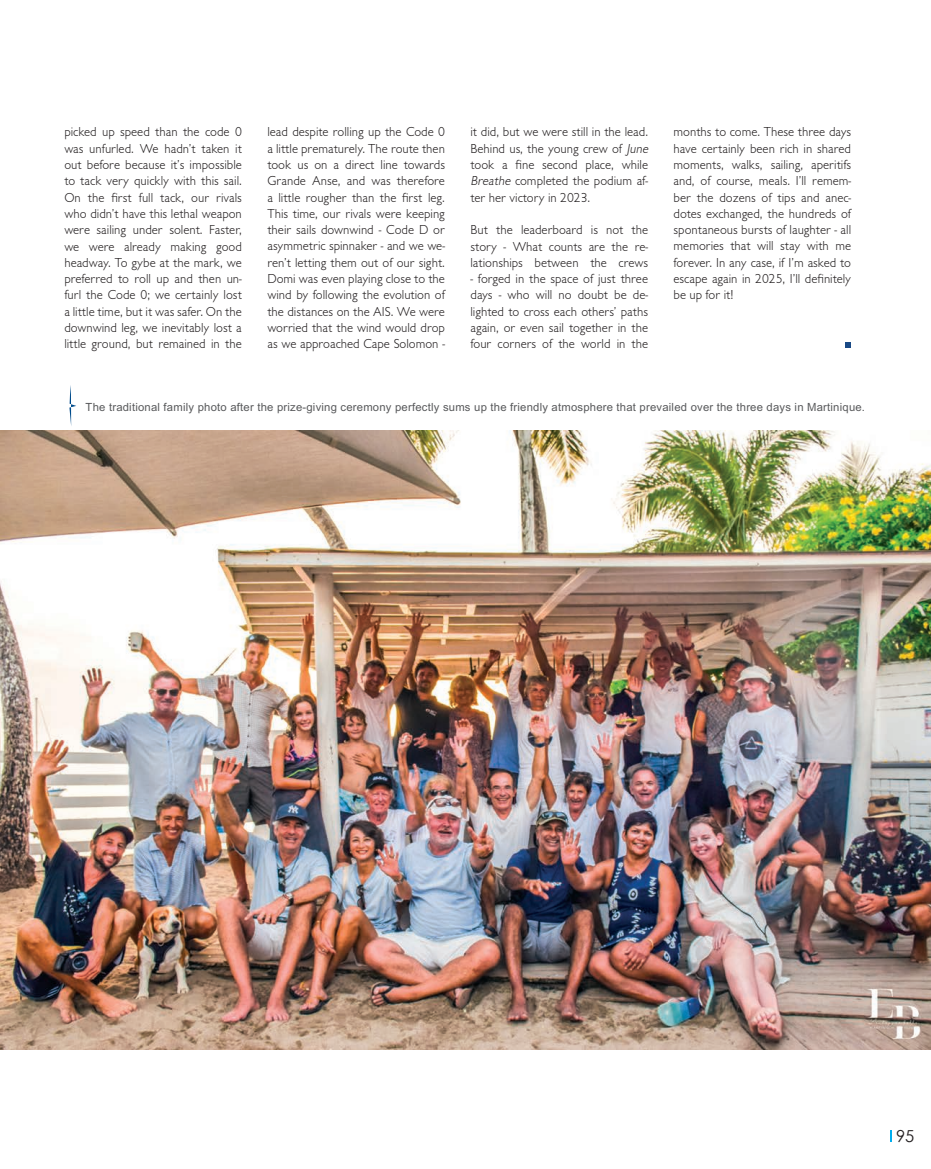
<style>
.page{position:relative;width:931px;height:1169px;background:#fff}
.page>*{position:absolute;margin:0;border:0;box-sizing:border-box;transform-origin:0 0}
.t1{font:16.5px "Century Gothic";color:#231f20}
.t2{font:300 13.5px/16.4px "Chantilly LH";color:#231f20;text-align:justify}
.t3{font:11.25px "M Arial";letter-spacing:.02em;color:#57585a}
.s1{font-style:italic}
</style>
<div class="page">
<svg style="left:890px;top:1131px;width:2px;height:11px"></svg>
<img style="left:1px;top:431px;width:930px;height:618px">
<svg style="left:69px;top:385px;width:7px;height:41px"></svg>
<svg style="left:845px;top:342px;width:5px;height:6px"></svg>
<p class="t2" style="left:64px;top:124px;width:179px">picked up speed than the code 0 was unfurled. We hadn’t taken it out before because it’s impossible to tack very quickly with this sail.<br>On the first full tack, our rivals who didn’t have this lethal weapon were sailing under solent. Faster, we were already making good headway. To gybe at the mark, we preferred to roll up and then un&shy;furl the Code 0; we certainly lost a little time, but it was safer. On the downwind leg, we inevitably lost a little ground, but remained in the</p>
<p class="t2" style="left:267px;top:124px;width:179px">lead despite rolling up the Code 0 a little prematurely. The route then took us on a direct line towards Grande Anse, and was therefore a little rougher than the first leg.<br>This time, our rivals were keeping their sails downwind - Code D or asymmetric spinnaker - and we we&shy;ren’t letting them out of our sight.<br>Domi was even playing close to the wind by following the evolution of the distances on the AIS. We were worried that the wind would drop as we approached Cape Solomon -</p>
<p class="t2" style="left:470px;top:124px;width:182px;text-align:left">it did, but we were still in the lead.<br>Behind us, the young crew of <span class="s1">June </span>took a fine second place, while<br><span class="s1">Breathe</span> completed the podium af&shy;ter her victory in 2023.</p>
<p class="t2" style="left:470px;top:222px;width:179px">But the leaderboard is not the story - What counts are the re&shy;lationships between the crews</p>
<p class="t2" style="left:470px;top:271px;width:179px">- forged in the space of just three days - who will no doubt be de&shy;lighted to cross each others’ paths again, or even sail together in the four corners of the world in the</p>
<p class="t2" style="left:673px;top:124px;width:179px">months to come. These three days have certainly been rich in shared moments, walks, sailing, aperitifs and, of course, meals. I’ll remem&shy;ber the dozens of tips and anec&shy;dotes exchanged, the hundreds of spontaneous bursts of laughter - all memories that will stay with me forever. In any case, if I’m asked to escape again in 2025, I’ll definitely be up for it!</p>
<p class="t3" style="left:86px;top:400px;width:781px">The traditional family photo after the prize-giving ceremony perfectly sums up the friendly atmosphere that prevailed over the three days in Martinique.</p>
<p class="t1" style="left:896px;top:1125px;width:20px">95</p>
</div>
